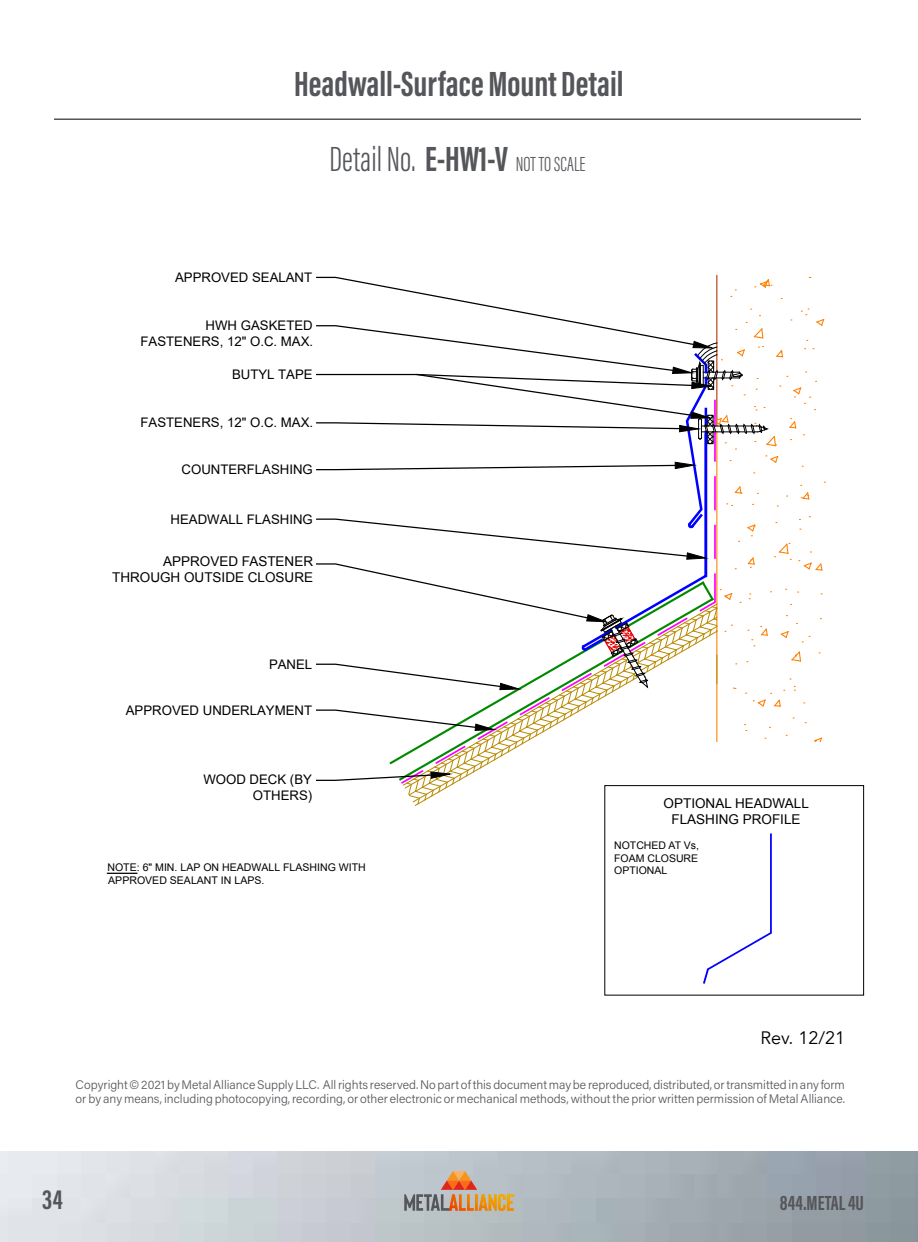
<style>
.page{position:relative;width:918px;height:1242px;background:#fff}
.page>*{position:absolute;margin:0;border:0;box-sizing:border-box;transform-origin:0 0}
.t1{font:700 36px "Acumin Pro Extra Cond";color:#54565a}
.t2{font:700 28.5px "Acumin Pro Extra Cond";color:#54565a}
.t3{font:300 21px "Acumin Pro Extra Cond";color:#54565a}
.t4{font:700 21px "Acumin Pro Extra Cond";color:#54565a}
.t5{font:18px "Avenir";color:#000}
.t6{font:13.5px/16.2px "Arial";color:#000;text-align:center}
.t7{font:13.2px/15.9px "Arial";color:#000;text-align:right}
.t8{font:300 12.3px/13.5px "Acumin Pro";color:#54565a}
.t9{font:10.5px/12.6px "Arial";color:#000}
.s1{font-size:36px}
.s2{font-weight:700;font-size:36px}
</style>
<div class="page">
<svg style="left:404px;top:1171px;width:110px;height:40px;background:#bea792"></svg>
<hr style="left:54px;top:118px;width:807px;height:2px;background:#54565a">
<hr style="left:716px;top:275px;width:1px;height:96px;background:#b32d00">
<hr style="left:107px;top:873px;width:30px;height:1px;background:#000">
<svg style="left:316px;top:276px;width:509px;height:530px"></svg>
<svg style="left:703px;top:833px;width:69px;height:151px"></svg>
<div style="left:604px;top:785px;width:260px;height:211px;border:1px solid #000"></div>
<h1 class="t1" style="left:294px;top:62px;width:331px">Headwall-Surface Mount Detail</h1>
<h3 class="t3" style="left:330px;top:152px;width:257px"><span class="s1">Detail No.</span> <span class="s2">E-HW1-V</span> NOT TO SCALE</h3>
<p class="t7" style="left:175px;top:270px;width:139px">APPROVED SEALANT</p>
<p class="t7" style="left:140px;top:317px;width:174px">HWH GASKETED<br>FASTENERS, 12" O.C. MAX.</p>
<p class="t7" style="left:232px;top:366px;width:82px">BUTYL TAPE</p>
<p class="t7" style="left:140px;top:414px;width:174px">FASTENERS, 12" O.C. MAX.</p>
<p class="t7" style="left:182px;top:462px;width:133px">COUNTERFLASHING</p>
<p class="t7" style="left:171px;top:511px;width:144px">HEADWALL FLASHING</p>
<p class="t6" style="left:112px;top:553px;width:203px;text-align:right">APPROVED FASTENER<br>THROUGH OUTSIDE CLOSURE</p>
<p class="t7" style="left:95px;top:556px;width:219px">APPROVED FASTENER THROUGH<br>BUTYL TAPE SEALANT UNDER &amp;</p>
<p class="t7" style="left:269px;top:656px;width:45px">PANEL</p>
<p class="t7" style="left:126px;top:702px;width:188px">APPROVED UNDERLAYMENT</p>
<p class="t7" style="left:203px;top:771px;width:110px">WOOD DECK (BY<br>OTHERS)</p>
<p class="t9" style="left:107px;top:861px;width:260px">NOTE: 6" MIN. LAP ON HEADWALL FLASHING WITH<br>APPROVED SEALANT IN LAPS.</p>
<p class="t6" style="left:664px;top:795px;width:147px">OPTIONAL HEADWALL<br>FLASHING PROFILE</p>
<p class="t9" style="left:614px;top:839px;width:86px;text-align:justify">NOTCHED AT Vs, FOAM CLOSURE OPTIONAL</p>
<h3 class="t5" style="left:760px;top:1027px;width:86px">Rev. 12/21</h3>
<p class="t8" style="left:76px;top:1078px;width:771px">Copyright © 2021 by Metal Alliance Supply LLC. All rights reserved. No part of this document may be reproduced, distributed, or transmitted in any form or by any means, including photocopying, recording, or other electronic or mechanical methods, without the prior written permission of Metal Alliance.</p>
<h2 class="t2" style="left:42px;top:1182px;width:22px">34</h2>
<h3 class="t4" style="left:780px;top:1190px;width:86px">844.METAL 4U</h3>
</div>
